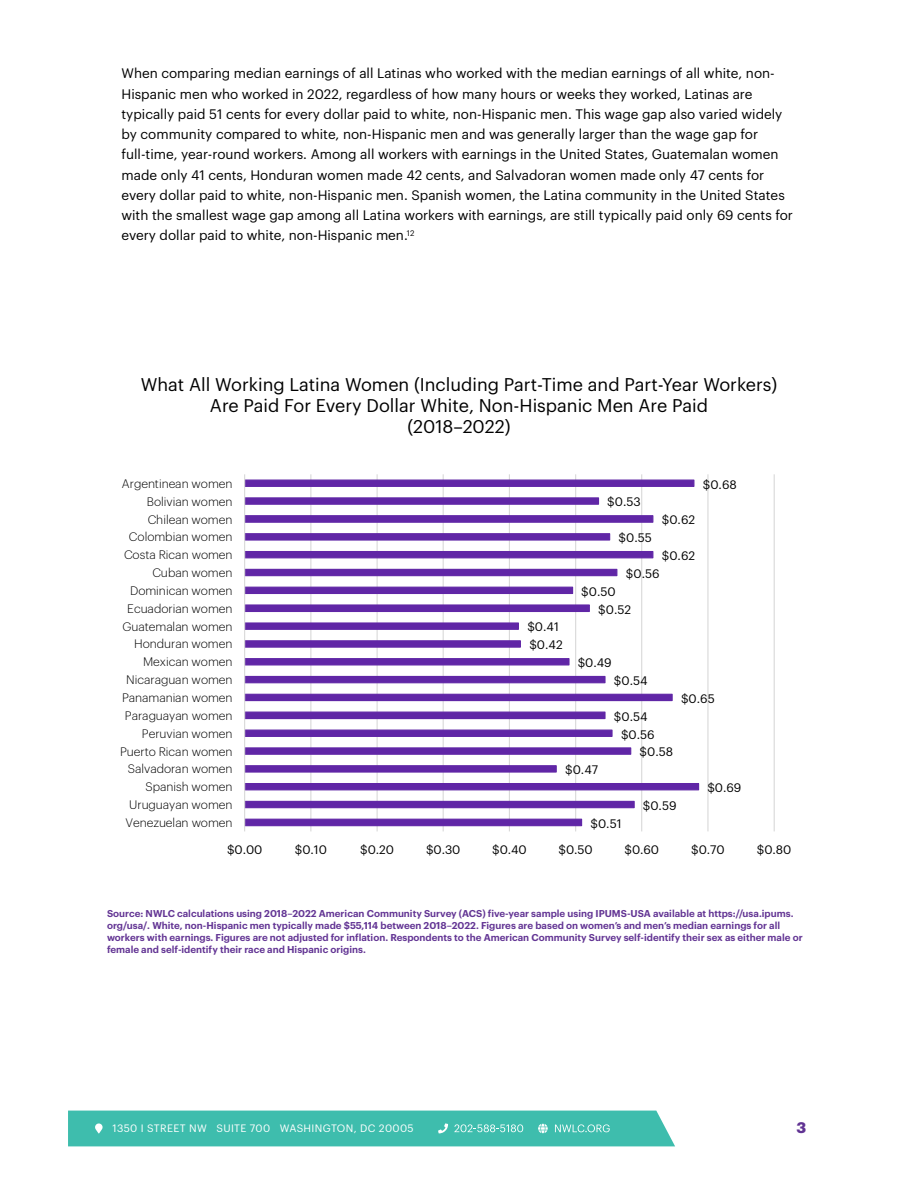
<style>
.page{position:relative;width:918px;height:1188px;background:#fff}
.page>*{position:absolute;margin:0;border:0;box-sizing:border-box;transform-origin:0 0}
.t1{font:18px/21px "Graphik";color:#000;text-align:center}
.t2{font:700 15px "Graphik";color:#613393}
.t3{font:13.5px/20.2px "Graphik";color:#000}
.t4{font:300 12px "Graphik";color:#000}
.t5{font:12px "Graphik";color:#000}
.t6{font:10.5px "Graphik";letter-spacing:.035em;color:#fff}
.t7{font:600 9.75px/11.7px "Graphik";color:#633594}
</style>
<div class="page">
<div style="left:68px;top:1111px;width:607px;height:35px;background:#3ebdad"></div>
<svg style="left:244px;top:474px;width:531px;height:358px"></svg>
<p class="t3" style="left:122px;top:62px;width:673px">When comparing median earnings of all Latinas who worked with the median earnings of all white, non-Hispanic men who worked in 2022, regardless of how many hours or weeks they worked, Latinas are typically paid 51 cents for every dollar paid to white, non-Hispanic men. This wage gap also varied widely by community compared to white, non-Hispanic men and was generally larger than the wage gap for full-time, year-round workers. Among all workers with earnings in the United States, Guatemalan women made only 41 cents, Honduran women made 42 cents, and Salvadoran women made only 47 cents for every dollar paid to white, non-Hispanic men. Spanish women, the Latina community in the United States with the smallest wage gap among all Latina workers with earnings, are still typically paid only 69 cents for every dollar paid to white, non-Hispanic men.<sup>12</sup></p>
<h1 class="t1" style="left:141px;top:373px;width:638px">What All Working Latina Women (Including Part-Time and Part-Year Workers)<br>Are Paid For Every Dollar White, Non-Hispanic Men Are Paid<br>(2018–2022)</h1>
<p class="t4" style="left:122px;top:475px;width:112px">Argentinean women</p>
<p class="t5" style="left:703px;top:475px;width:35px">$0.68</p>
<p class="t4" style="left:147px;top:493px;width:87px">Bolivian women</p>
<p class="t5" style="left:607px;top:493px;width:35px">$0.53</p>
<p class="t4" style="left:148px;top:510px;width:86px">Chilean women</p>
<p class="t5" style="left:662px;top:511px;width:35px">$0.62</p>
<p class="t4" style="left:129px;top:528px;width:105px">Colombian women</p>
<p class="t5" style="left:619px;top:529px;width:35px">$0.55</p>
<p class="t4" style="left:124px;top:546px;width:110px">Costa Rican women</p>
<p class="t5" style="left:662px;top:547px;width:35px">$0.62</p>
<p class="t4" style="left:152px;top:564px;width:82px">Cuban women</p>
<p class="t5" style="left:626px;top:565px;width:35px">$0.56</p>
<p class="t4" style="left:130px;top:582px;width:104px">Dominican women</p>
<p class="t5" style="left:581px;top:582px;width:36px">$0.50</p>
<p class="t4" style="left:127px;top:600px;width:107px">Ecuadorian women</p>
<p class="t5" style="left:598px;top:600px;width:34px">$0.52</p>
<p class="t4" style="left:122px;top:618px;width:112px">Guatemalan women</p>
<p class="t5" style="left:527px;top:618px;width:33px">$0.41</p>
<p class="t4" style="left:134px;top:635px;width:100px">Honduran women</p>
<p class="t5" style="left:529px;top:636px;width:35px">$0.42</p>
<p class="t4" style="left:143px;top:653px;width:91px">Mexican women</p>
<p class="t5" style="left:578px;top:654px;width:36px">$0.49</p>
<p class="t4" style="left:126px;top:671px;width:108px">Nicaraguan women</p>
<p class="t5" style="left:614px;top:672px;width:35px">$0.54</p>
<p class="t4" style="left:122px;top:689px;width:112px">Panamanian women</p>
<p class="t5" style="left:681px;top:689px;width:35px">$0.65</p>
<p class="t4" style="left:125px;top:707px;width:109px">Paraguayan women</p>
<p class="t5" style="left:614px;top:707px;width:35px">$0.54</p>
<p class="t4" style="left:142px;top:725px;width:92px">Peruvian women</p>
<p class="t5" style="left:621px;top:725px;width:35px">$0.56</p>
<p class="t4" style="left:120px;top:742px;width:114px">Puerto Rican women</p>
<p class="t5" style="left:640px;top:743px;width:35px">$0.58</p>
<p class="t4" style="left:128px;top:760px;width:106px">Salvadoran women</p>
<p class="t5" style="left:565px;top:761px;width:34px">$0.47</p>
<p class="t4" style="left:146px;top:778px;width:88px">Spanish women</p>
<p class="t5" style="left:707px;top:779px;width:36px">$0.69</p>
<p class="t4" style="left:129px;top:796px;width:105px">Uruguayan women</p>
<p class="t5" style="left:643px;top:797px;width:35px">$0.59</p>
<p class="t4" style="left:125px;top:814px;width:109px">Venezuelan women</p>
<p class="t5" style="left:590px;top:814px;width:33px">$0.51</p>
<p class="t5" style="left:227px;top:840px;width:37px">$0.00</p>
<p class="t5" style="left:295px;top:840px;width:34px">$0.10</p>
<p class="t5" style="left:360px;top:840px;width:35px">$0.20</p>
<p class="t5" style="left:426px;top:840px;width:36px">$0.30</p>
<p class="t5" style="left:492px;top:840px;width:36px">$0.40</p>
<p class="t5" style="left:558px;top:840px;width:36px">$0.50</p>
<p class="t5" style="left:624px;top:840px;width:36px">$0.60</p>
<p class="t5" style="left:691px;top:840px;width:35px">$0.70</p>
<p class="t5" style="left:757px;top:840px;width:36px">$0.80</p>
<p class="t7" style="left:107px;top:907px;width:697px">Source: NWLC calculations using 2018–2022 American Community Survey (ACS) five-year sample using IPUMS-USA available at https://usa.ipums. org/usa/. White, non-Hispanic men typically made $55,114 between 2018–2022. Figures are based on women’s and men’s median earnings for all workers with earnings. Figures are not adjusted for inflation. Respondents to the American Community Survey self-identify their sex as either male or female and self-identify their race and Hispanic origins.</p>
<p class="t6" style="left:113px;top:1120px;width:303px">1350 I STREET NW SUITE 700 WASHINGTON, DC 20005</p>
<p class="t2" style="left:797px;top:1116px;width:11px">3</p>
</div>
